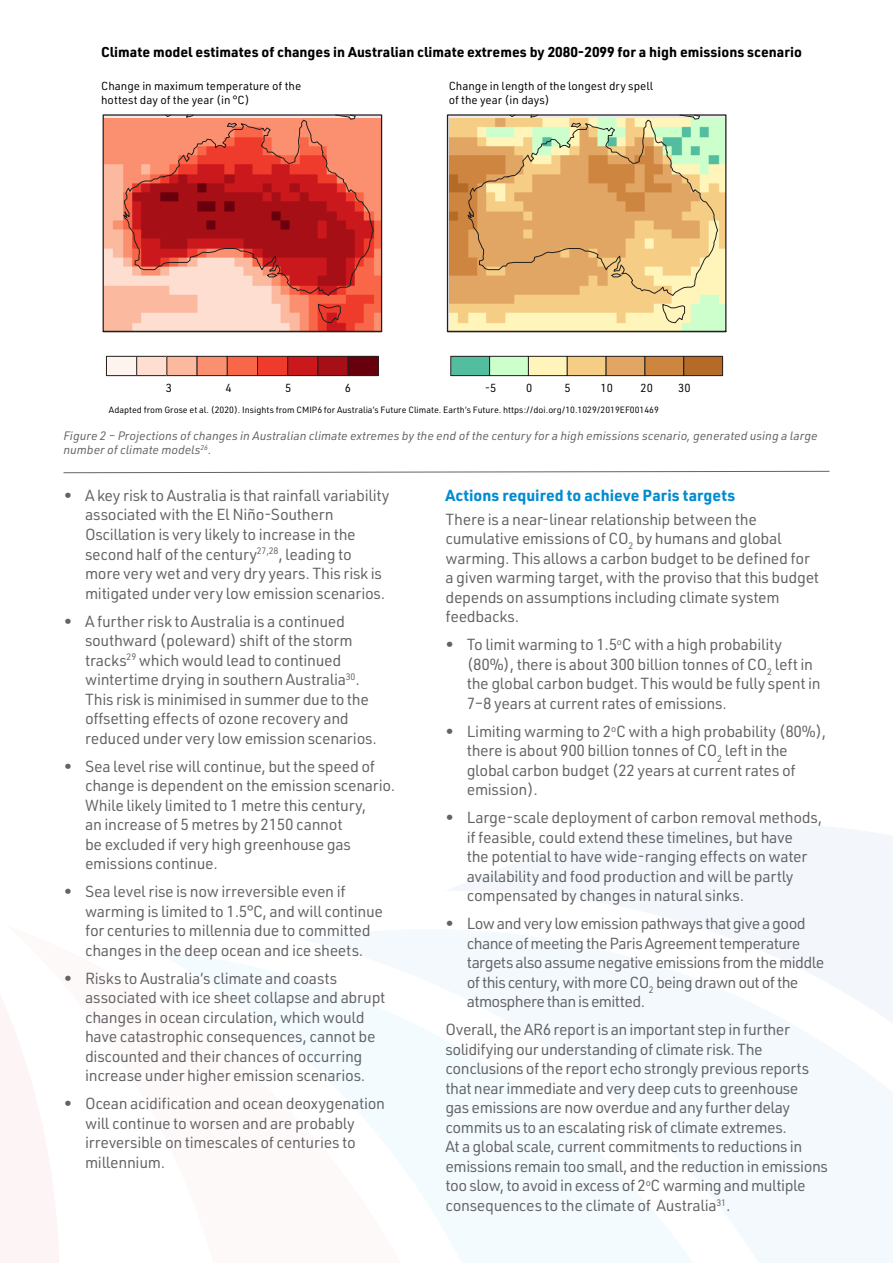
<style>
.page{position:relative;width:893px;height:1263px;background:#fff}
.page>*{position:absolute;margin:0;border:0;box-sizing:border-box;transform-origin:0 0}
.Body_Copy{font:15.75px/19.5px "URWDIN";letter-spacing:-.02em;color:#636366}
.Body_Copy-2{font:15.75px/19.5px "URWDIN";letter-spacing:-.04em;color:#636366}
.Heading_2{font:700 15.75px "URWDIN";color:#008cd0}
.t1{font:700 14.1px "URWDIN";color:#000}
.t2{font:italic 12px/13.5px "URWDIN";color:#636366}
.t3{font:11.55px/13.8px "URWDIN";color:#000}
.t4{font:8.85px "URWDIN";color:#000}
</style>
<div class="page">
<svg style="left:447px;top:823px;width:446px;height:78px;fill:#f3f7fb"></svg>
<svg style="left:531px;top:901px;width:362px;height:362px;fill:#f3f9fc"></svg>
<svg style="left:531px;top:950px;width:324px;height:313px;fill:#f3f9fc"></svg>
<svg style="left:156px;top:929px;width:375px;height:334px"></svg>
<svg style="left:0;top:996px;width:59px;height:267px"></svg>
<svg style="left:102px;top:114px;width:281px;height:219px;background:#d9675a"></svg>
<div style="left:106px;top:356px;width:31px;height:20px;background:#fef4ef"></div>
<div style="left:106px;top:356px;width:31px;height:20px;border:1px solid #231f20"></div>
<div style="left:137px;top:356px;width:30px;height:20px;background:#fdded0"></div>
<div style="left:136px;top:356px;width:31px;height:20px;border:1px solid #231f20"></div>
<div style="left:167px;top:356px;width:30px;height:20px;background:#fbb99f"></div>
<div style="left:167px;top:356px;width:30px;height:20px;border:1px solid #231f20"></div>
<div style="left:197px;top:356px;width:30px;height:20px;background:#fb9070"></div>
<div style="left:197px;top:356px;width:31px;height:20px;border:1px solid #231f20"></div>
<div style="left:227px;top:356px;width:30px;height:20px;background:#fa6748"></div>
<div style="left:227px;top:356px;width:31px;height:20px;border:1px solid #231f20"></div>
<div style="left:257px;top:356px;width:31px;height:20px;background:#ef3b2c"></div>
<div style="left:257px;top:356px;width:31px;height:20px;border:1px solid #231f20"></div>
<div style="left:288px;top:356px;width:30px;height:20px;background:#cb181d"></div>
<div style="left:287px;top:356px;width:31px;height:20px;border:1px solid #231f20"></div>
<div style="left:318px;top:356px;width:30px;height:20px;background:#a50f15"></div>
<div style="left:318px;top:356px;width:30px;height:20px;border:1px solid #231f20"></div>
<div style="left:348px;top:356px;width:30px;height:20px;background:#67000c"></div>
<div style="left:348px;top:356px;width:31px;height:20px;border:1px solid #231f20"></div>
<svg style="left:446px;top:114px;width:281px;height:219px;background:#debc7f"></svg>
<div style="left:451px;top:356px;width:39px;height:20px;background:#53bd9f"></div>
<div style="left:450px;top:356px;width:40px;height:20px;border:1px solid #231f20"></div>
<div style="left:490px;top:356px;width:38px;height:20px;background:#cdffcd"></div>
<div style="left:489px;top:356px;width:40px;height:20px;border:1px solid #231f20"></div>
<div style="left:528px;top:356px;width:39px;height:20px;background:#fff5ba"></div>
<div style="left:528px;top:356px;width:40px;height:20px;border:1px solid #231f20"></div>
<div style="left:567px;top:356px;width:39px;height:20px;background:#f5cd84"></div>
<div style="left:567px;top:356px;width:39px;height:20px;border:1px solid #231f20"></div>
<div style="left:606px;top:356px;width:39px;height:20px;background:#e1a564"></div>
<div style="left:606px;top:356px;width:39px;height:20px;border:1px solid #231f20"></div>
<div style="left:645px;top:356px;width:39px;height:20px;background:#cd853f"></div>
<div style="left:645px;top:356px;width:39px;height:20px;border:1px solid #231f20"></div>
<div style="left:684px;top:356px;width:39px;height:20px;background:#b66a28"></div>
<div style="left:683px;top:356px;width:40px;height:20px;border:1px solid #231f20"></div>
<svg style="left:63px;top:471px;width:767px;height:2px"></svg>
<p class="t1" style="left:101px;top:42px;width:702px">Climate model estimates of changes in Australian climate extremes by 2080-2099 for a high emissions scenario</p>
<p class="t3" style="left:449px;top:78px;width:206px">Change in length of the longest dry spell of the year (in days)</p>
<p class="t3" style="left:101px;top:78px;width:202px">Change in maximum temperature of the hottest day of the year (in °C)</p>
<p class="t3" style="left:166px;top:380px;width:8px">3</p>
<p class="t3" style="left:226px;top:380px;width:8px">4</p>
<p class="t3" style="left:285px;top:380px;width:8px">5</p>
<p class="t3" style="left:345px;top:380px;width:8px">6</p>
<p class="t3" style="left:485px;top:380px;width:13px">-5</p>
<p class="t3" style="left:526px;top:380px;width:8px">0</p>
<p class="t3" style="left:564px;top:380px;width:8px">5</p>
<p class="t3" style="left:601px;top:380px;width:14px">10</p>
<p class="t3" style="left:640px;top:380px;width:14px">20</p>
<p class="t3" style="left:678px;top:380px;width:14px">30</p>
<p class="t2" style="left:63px;top:429px;width:756px">Figure 2 – Projections of changes in Australian climate extremes by the end of the century for a high emissions scenario, generated using a large number of climate models<sup>26</sup>.</p>
<p class="Heading_2" style="left:445px;top:484px;width:291px">Actions required to achieve Paris targets</p>
<p class="Body_Copy" style="left:445px;top:509px;width:375px">There is a near-linear relationship between the cumulative emissions of CO<sub>2</sub> by humans and global warming. This allows a carbon budget to be defined for a given warming target, with the proviso that this budget depends on assumptions including climate system feedbacks.</p>
<p class="Body_Copy" style="left:467px;top:634px;width:356px;text-indent:-21px">• To limit warming to 1.5<sup>o</sup>C with a high probability (80%), there is about 300 billion tonnes of CO<sub>2</sub> left in the global carbon budget. This would be fully spent in 7–8 years at current rates of emissions.</p>
<p class="Body_Copy" style="left:467px;top:721px;width:361px;text-indent:-21px">• Limiting warming to 2<sup>o</sup>C with a high probability (80%), there is about 900 billion tonnes of CO<sub>2</sub> left in the global carbon budget (22 years at current rates of emission).</p>
<p class="Body_Copy" style="left:467px;top:807px;width:357px;text-indent:-21px">• Large-scale deployment of carbon removal methods, if feasible, could extend these timelines, but have<br>the potential to have wide-ranging effects on water availability and food production and will be partly compensated by changes in natural sinks.</p>
<p class="Body_Copy-2" style="left:467px;top:913px;width:359px;text-indent:-21px">• Low and very low emission pathways that give a good chance of meeting the Paris Agreement temperature targets also assume negative emissions from the middle of this century, with more CO<sub>2</sub> being drawn out of the atmosphere than is emitted.</p>
<p class="Body_Copy" style="left:445px;top:1019px;width:384px">Overall, the AR6 report is an important step in further solidifying our understanding of climate risk. The conclusions of the report echo strongly previous reports that near immediate and very deep cuts to greenhouse<br>gas emissions are now overdue and any further delay commits us to an escalating risk of climate extremes.<br>At a global scale, current commitments to reductions in emissions remain too small, and the reduction in emissions too slow, to avoid in excess of 2<sup>o</sup>C warming and multiple consequences to the climate of Australia<sup>31</sup>.</p>
<p class="t4" style="left:109px;top:404px;width:551px">Adapted from Grose et al. (2020). Insights from CMIP6 for Australia’s Future Climate. Earth’s Future. https://doi.org/10.1029/2019EF001469</p>
<p class="Body_Copy" style="left:85px;top:485px;width:306px;text-indent:-21px">• A key risk to Australia is that rainfall variability associated with the El Niño-Southern Oscillation is very likely to increase in the second half of the century<sup>27,28</sup>, leading to more very wet and very dry years. This risk is mitigated under very low emission scenarios.</p>
<p class="Body_Copy" style="left:85px;top:611px;width:293px;text-indent:-21px">• A further risk to Australia is a continued southward (poleward) shift of the storm tracks<sup>29</sup> which would lead to continued wintertime drying in southern Australia<sup>30</sup>.<br>This risk is minimised in summer due to the offsetting effects of ozone recovery and reduced under very low emission scenarios.</p>
<p class="Body_Copy" style="left:85px;top:756px;width:312px;text-indent:-21px">• Sea level rise will continue, but the speed of change is dependent on the emission scenario.<br>While likely limited to 1 metre this century,<br>an increase of 5 metres by 2150 cannot<br>be excluded if very high greenhouse gas emissions continue.</p>
<p class="Body_Copy" style="left:85px;top:881px;width:300px;text-indent:-21px">• Sea level rise is now irreversible even if warming is limited to 1.5°C, and will continue for centuries to millennia due to committed changes in the deep ocean and ice sheets.</p>
<p class="Body_Copy" style="left:85px;top:968px;width:302px;text-indent:-21px">• Risks to Australia’s climate and coasts associated with ice sheet collapse and abrupt changes in ocean circulation, which would have catastrophic consequences, cannot be discounted and their chances of occurring increase under higher emission scenarios.</p>
<p class="Body_Copy" style="left:85px;top:1093px;width:302px;text-indent:-21px">• Ocean acidification and ocean deoxygenation will continue to worsen and are probably irreversible on timescales of centuries to millennium.</p>
</div>
